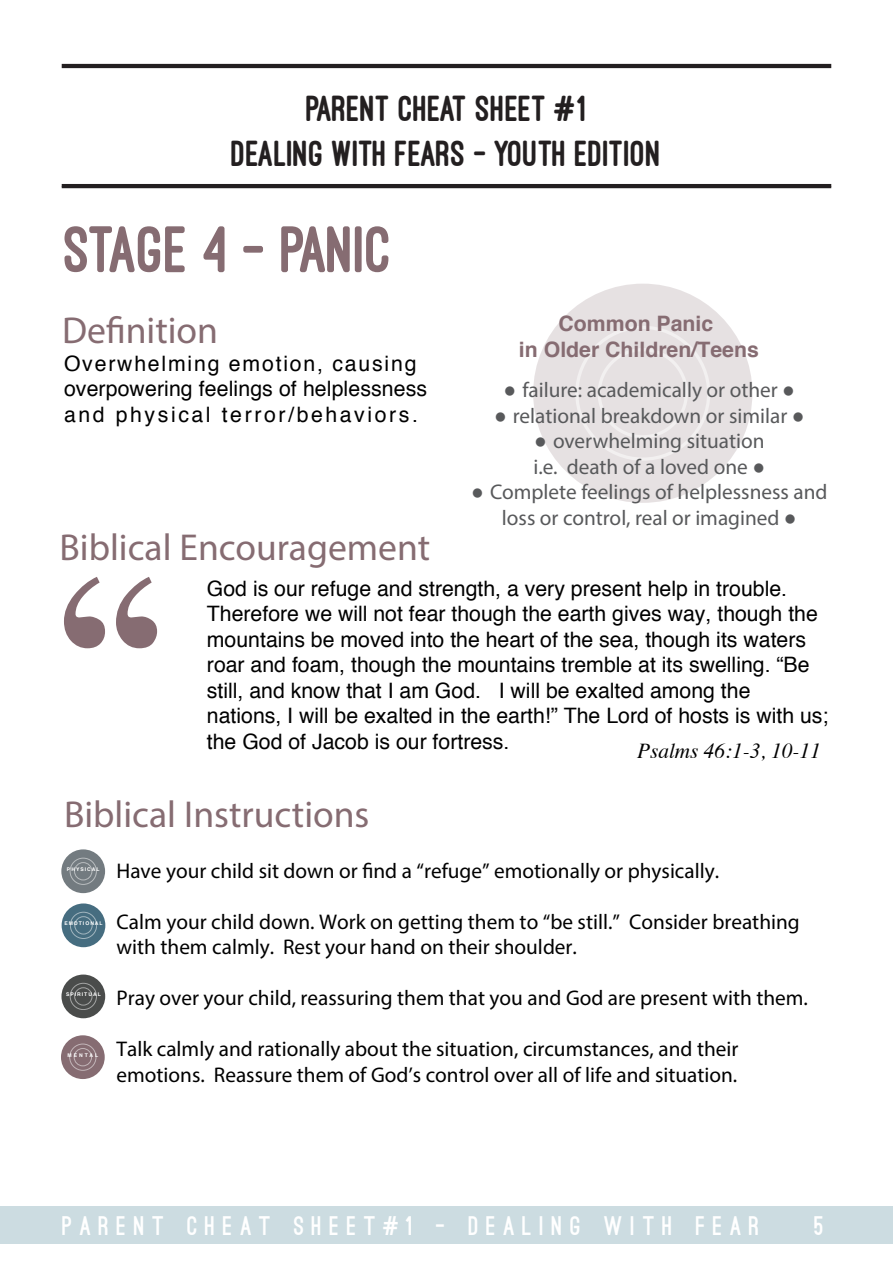
<style>
.page{position:relative;width:893px;height:1263px;background:#fff}
.page>*{position:absolute;margin:0;border:0;box-sizing:border-box;transform-origin:0 0}
.t1{font:800 68.1px "Ostrich Sans";letter-spacing:-.025em;color:#866c72}
.t2{font:37.5px "Myriad Pro";color:#866c72}
.t3{font:800 37.5px/45.2px "Ostrich Sans";color:#231f20;text-align:center}
.t4{font:900 25.5px "Ostrich Sans";letter-spacing:.3em;color:#fff}
.t5{font:21.3px/25.5px "Myriad Pro";color:#010101}
.t6{font:21.3px/25.5px "Helvetica";color:#010101}
.t7{font:21.3px/25.5px "Myriad Pro";color:#58595b}
.t8{font:21.3px/25.5px "Helvetica";letter-spacing:.085em;color:#010101}
.t9{font:700 21.3px/25.5px "Helvetica";color:#866c72;text-align:center}
.t10{font:italic 21.3px "Times";color:#010101}
.t11{font:700 5.1px "Helvetica";letter-spacing:.2em;color:#fff}
.s1{font-family:"Helvetica"}
</style>
<div class="page">
<hr style="left:62px;top:64px;width:769px;height:4px;background:#231f20">
<hr style="left:62px;top:184px;width:769px;height:4px;background:#231f20">
<div style="left:0;top:1206px;width:893px;height:37px;background:#ccdce1"></div>
<div style="left:533px;top:284px;width:219px;height:219px;background:#e6e1e2;border-radius:50%"></div>
<div style="left:575px;top:326px;width:135px;height:135px;border:3px solid #fff;border-radius:50%"></div>
<div style="left:598px;top:348px;width:90px;height:90px;border:3px solid #fff;border-radius:50%"></div>
<div style="left:61px;top:974px;width:44px;height:44px;background:#4a4c4b;border-radius:50%"></div>
<div style="left:70px;top:983px;width:27px;height:27px;border:1px solid #fff;border-radius:50%"></div>
<div style="left:74px;top:987px;width:18px;height:18px;border:1px solid #fff;border-radius:50%"></div>
<div style="left:61px;top:1035px;width:44px;height:44px;background:#866c72;border-radius:50%"></div>
<div style="left:69px;top:1044px;width:27px;height:27px;border:1px solid #fff;border-radius:50%"></div>
<div style="left:74px;top:1048px;width:18px;height:18px;border:1px solid #fff;border-radius:50%"></div>
<div style="left:62px;top:903px;width:43px;height:44px;background:#466d80;border-radius:50%"></div>
<div style="left:70px;top:912px;width:27px;height:27px;border:1px solid #fff;border-radius:50%"></div>
<div style="left:74px;top:916px;width:18px;height:18px;border:1px solid #fff;border-radius:50%"></div>
<div style="left:61px;top:849px;width:44px;height:44px;background:#737b80;border-radius:50%"></div>
<div style="left:70px;top:858px;width:27px;height:27px;border:1px solid #fff;border-radius:50%"></div>
<div style="left:74px;top:862px;width:18px;height:18px;border:1px solid #fff;border-radius:50%"></div>
<svg style="left:64px;top:577px;width:41px;height:71px"></svg>
<svg style="left:116px;top:577px;width:41px;height:71px"></svg>
<h2 class="t3" style="left:232px;top:86px;width:431px">PARENT CHEAT SHEET #1<br>DEALING WITH FEARS - YOUTH EDITION</h2>
<h1 class="t1" style="left:64px;top:213px;width:330px">STAGE 4 - PANIC</h1>
<h2 class="t2" style="left:62px;top:307px;width:158px">Definition</h2>
<p class="t9" style="left:519px;top:313px;width:241px">Common Panic<br>in Older Children/Teens</p>
<p class="t7" style="left:504px;top:377px;width:293px"><span class="s1">●</span> failure: academically or other <span class="s1">●</span></p>
<p class="t7" style="left:494px;top:402px;width:312px"><span class="s1">●</span> relational breakdown or similar <span class="s1">●</span></p>
<p class="t7" style="left:533px;top:428px;width:233px"><span class="s1">●</span> overwhelming situation i.e. death of a loved one <span class="s1">●</span></p>
<p class="t7" style="left:471px;top:479px;width:358px;text-align:center"><span class="s1">●</span> Complete feelings of helplessness and loss or control, real or imagined <span class="s1">●</span></p>
<p class="t8" style="left:64px;top:352px;width:365px">Overwhelming emotion, causing overpowering feelings of helplessness and physical terror/behaviors.</p>
<h2 class="t2" style="left:60px;top:524px;width:372px">Biblical Encouragement</h2>
<p class="t6" style="left:207px;top:577px;width:623px">God is our refuge and strength, a very present help in trouble.<br>Therefore we will not fear though the earth gives way, though the mountains be moved into the heart of the sea, though its waters roar and foam, though the mountains tremble at its swelling. “Be still, and know that I am God. I will be exalted among the nations, I will be exalted in the earth!” The Lord of hosts is with us; the God of Jacob is our fortress.</p>
<p class="t10" style="left:637px;top:742px;width:185px">Psalms 46:1-3, 10-11</p>
<h2 class="t2" style="left:64px;top:791px;width:307px">Biblical Instructions</h2>
<p class="t11" style="left:67px;top:867px;width:34px">PHYSICAL</p>
<p class="t11" style="left:64px;top:921px;width:40px">EMOTIONAL</p>
<p class="t11" style="left:66px;top:992px;width:36px">SPIRITUAL</p>
<p class="t11" style="left:68px;top:1053px;width:32px">MENTAL</p>
<p class="t5" style="left:117px;top:857px;width:604px">Have your child sit down or find a “refuge” emotionally or physically.</p>
<p class="t5" style="left:117px;top:908px;width:685px">Calm your child down. Work on getting them to “be still.” Consider breathing with them calmly. Rest your hand on their shoulder.</p>
<p class="t5" style="left:117px;top:985px;width:693px">Pray over your child, reassuring them that you and God are present with them.</p>
<p class="t5" style="left:117px;top:1036px;width:623px">Talk calmly and rationally about the situation, circumstances, and their emotions. Reassure them of God’s control over all of life and situation.</p>
<p class="t4" style="left:62px;top:1216px;width:699px">PARENT CHEAT SHEET#1 - DEALING WITH FEAR</p>
<p class="t4" style="left:814px;top:1216px;width:11px">5</p>
</div>
